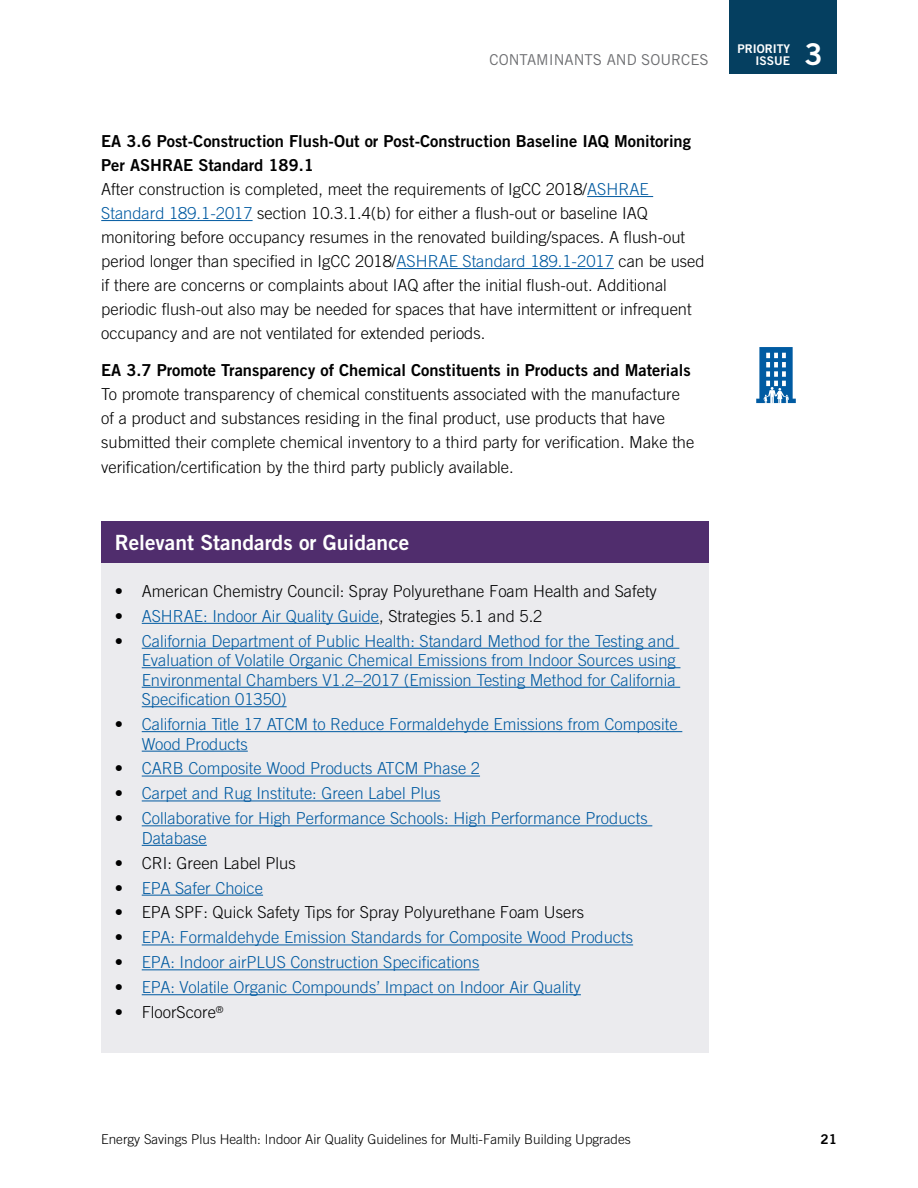
<style>
.page{position:relative;width:918px;height:1188px;background:#fff}
.page>*{position:absolute;margin:0;border:0;box-sizing:border-box;transform-origin:0 0}
.t1{font:30px "Trade Gothic LT Std Bd 2";color:#fff}
.t2{font:21px "Trade Gothic LT Std Bd 2";color:#fff}
.t3{font:300 16.5px/24px "Trade Gothic LT Std";color:#000}
.t4{font:300 16.5px/19.5px "Trade Gothic LT Std";color:#005aa1}
.t5{font:16.5px/24px "Trade Gothic LT Std Bd 2";color:#000}
.t6{font:15px "Trade Gothic LT Std";color:#6d6e71}
.t7{font:300 13.5px "Trade Gothic LT Std";color:#000}
.t8{font:13.5px "Trade Gothic LT Std Bd 2";color:#000}
.t9{font:12px/12px "Trade Gothic LT Std Bd 2";color:#fff;text-align:right}
.s1{color:#005aa1}
.s2{color:#000}
</style>
<div class="page">
<div style="left:729px;top:0;width:108px;height:74px;background:#053f60"></div>
<div style="left:101px;top:522px;width:608px;height:531px;background:#ebebee"></div>
<hr style="left:587px;top:196px;width:66px;height:1px;background:#005aa1">
<hr style="left:101px;top:220px;width:152px;height:1px;background:#005aa1">
<hr style="left:396px;top:268px;width:218px;height:1px;background:#005aa1">
<hr style="left:142px;top:623px;width:237px;height:1px;background:#005aa1">
<hr style="left:142px;top:648px;width:537px;height:1px;background:#005aa1">
<hr style="left:142px;top:667px;width:538px;height:1px;background:#005aa1">
<hr style="left:142px;top:687px;width:538px;height:1px;background:#005aa1">
<hr style="left:142px;top:706px;width:145px;height:1px;background:#005aa1">
<hr style="left:142px;top:731px;width:540px;height:1px;background:#005aa1">
<hr style="left:142px;top:751px;width:106px;height:1px;background:#005aa1">
<hr style="left:142px;top:776px;width:338px;height:1px;background:#005aa1">
<hr style="left:142px;top:801px;width:299px;height:1px;background:#005aa1">
<hr style="left:142px;top:825px;width:510px;height:1px;background:#005aa1">
<hr style="left:142px;top:845px;width:65px;height:1px;background:#005aa1">
<hr style="left:142px;top:895px;width:121px;height:1px;background:#005aa1">
<hr style="left:142px;top:945px;width:491px;height:1px;background:#005aa1">
<hr style="left:142px;top:969px;width:337px;height:1px;background:#005aa1">
<hr style="left:142px;top:994px;width:439px;height:1px;background:#005aa1">
<svg style="left:756px;top:347px;width:40px;height:57px"></svg>
<div style="left:101px;top:522px;width:608px;height:41px;background:#502d6d"></div>
<p class="t6" style="left:490px;top:50px;width:221px">CONTAMINANTS AND SOURCES</p>
<p class="t9" style="left:738px;top:42px;width:54px">PRIORITY<br>ISSUE</p>
<h1 class="t1" style="left:804px;top:36px;width:20px">3</h1>
<h6 class="t5" style="left:101px;top:129px;width:591px">EA 3.6 Post-Construction Flush-Out or Post-Construction Baseline IAQ Monitoring<br>Per ASHRAE Standard 189.1</h6>
<p class="t3" style="left:101px;top:177px;width:605px">After construction is completed, meet the requirements of IgCC 2018/<span class="s1">ASHRAE Standard 189.1-2017</span> section 10.3.1.4(b) for either a fush-out or baseline IAQ monitoring before occupancy resumes in the renovated building/spaces. A fush-out period longer than specifed in IgCC 2018/<span class="s1">ASHRAE Standard 189.1-2017</span> can be used if there are concerns or complaints about IAQ after the initial fush-out. Additional periodic fush-out also may be needed for spaces that have intermittent or infrequent occupancy and are not ventilated for extended periods.</p>
<h6 class="t5" style="left:101px;top:358px;width:591px">EA 3.7 Promote Transparency of Chemical Constituents in Products and Materials</h6>
<p class="t3" style="left:101px;top:382px;width:595px">To promote transparency of chemical constituents associated with the manufacture of a product and substances residing in the fnal product, use products that have submitted their complete chemical inventory to a third party for verifcation. Make the verifcation/certifcation by the third party publicly available.</p>
<h6 class="t2" style="left:115px;top:530px;width:296px">Relevant Standards or Guidance</h6>
<p class="t3" style="left:115px;top:579px;width:544px">• American Chemistry Council: Spray Polyurethane Foam Health and Safety</p>
<p class="t4" style="left:115px;top:606px;width:429px"><span class="s2">•</span> ASHRAE: Indoor Air Quality Guide<span class="s2">, Strategies 5.1 and 5.2</span></p>
<p class="t4" style="left:142px;top:631px;width:536px;text-align:justify;text-indent:-27px"><span class="s2">•</span> California Department of Public Health: Standard Method for the Testing and Evaluation of Volatile Organic Chemical Emissions from Indoor Sources using Environmental Chambers V1.2–2017 (Emission Testing Method for California Specifcation 01350)</p>
<p class="t4" style="left:142px;top:714px;width:538px;text-indent:-27px"><span class="s2">•</span> California Title 17 ATCM to Reduce Formaldehyde Emissions from Composite<br>Wood Products</p>
<p class="t4" style="left:115px;top:759px;width:367px"><span class="s2">•</span> CARB Composite Wood Products ATCM Phase 2</p>
<p class="t4" style="left:115px;top:783px;width:327px"><span class="s2">•</span> Carpet and Rug Institute: Green Label Plus</p>
<p class="t4" style="left:142px;top:808px;width:508px;text-indent:-27px"><span class="s2">•</span> Collaborative for High Performance Schools: High Performance Products<br>Database</p>
<p class="t3" style="left:115px;top:851px;width:183px">• CRI: Green Label Plus</p>
<p class="t4" style="left:115px;top:878px;width:150px"><span class="s2">•</span> EPA Safer Choice</p>
<p class="t3" style="left:115px;top:900px;width:471px">• EPA SPF: Quick Safety Tips for Spray Polyurethane Foam Users</p>
<p class="t4" style="left:115px;top:927px;width:520px"><span class="s2">•</span> EPA: Formaldehyde Emission Standards for Composite Wood Products</p>
<p class="t4" style="left:115px;top:952px;width:366px"><span class="s2">•</span> EPA: Indoor airPLUS Construction Specifcations</p>
<p class="t4" style="left:115px;top:977px;width:468px"><span class="s2">•</span> EPA: Volatile Organic Compounds’ Impact on Indoor Air Quality</p>
<p class="t3" style="left:115px;top:1000px;width:110px">• FloorScore<sup>®</sup></p>
<p class="t7" style="left:101px;top:1131px;width:531px">Energy Savings Plus Health: Indoor Air Quality Guidelines for Multi-Family Building Upgrades</p>
<p class="t8" style="left:821px;top:1131px;width:18px">21</p>
</div>
